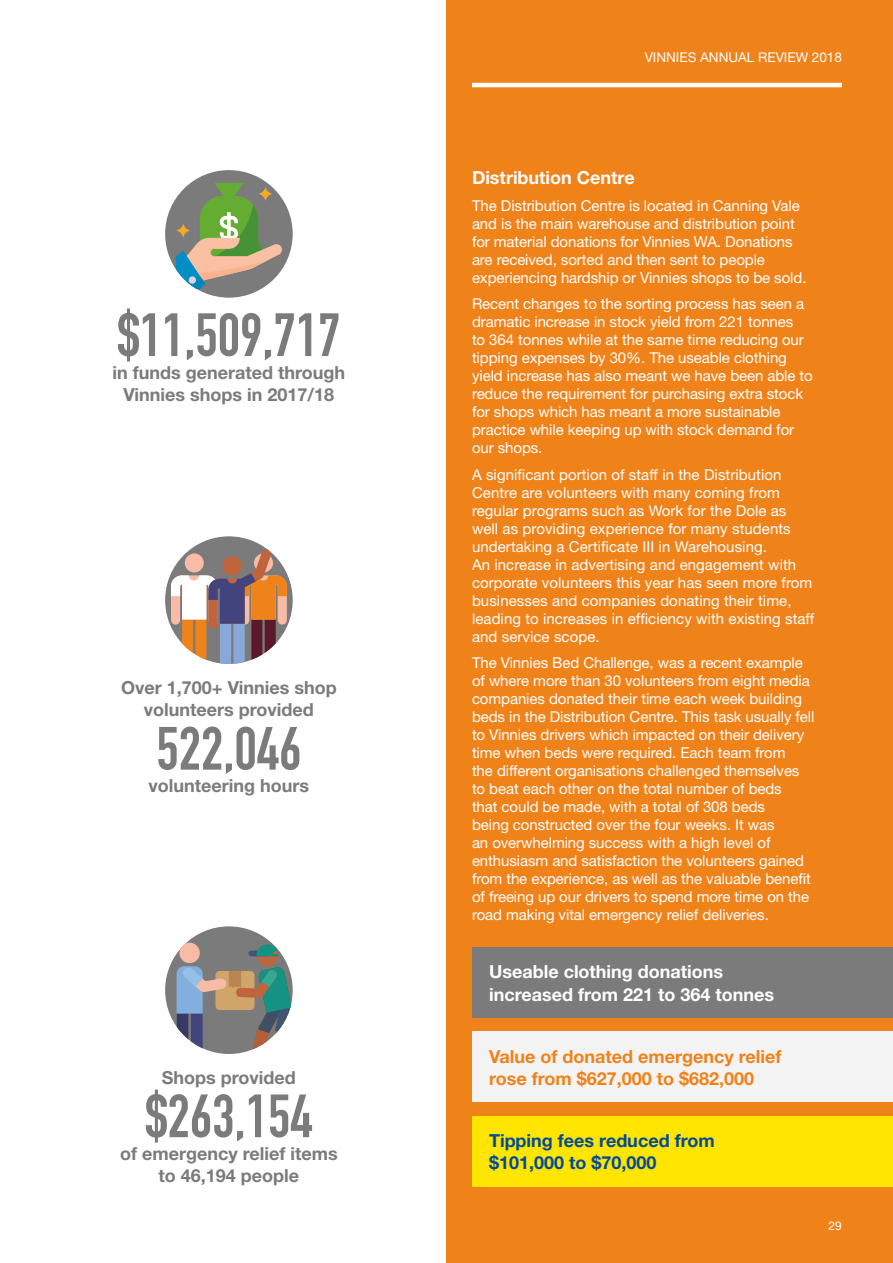
<style>
.page{position:relative;width:893px;height:1263px;background:#fff}
.page>*{position:absolute;margin:0;border:0;box-sizing:border-box;transform-origin:0 0}
.info_h1{font:700 60px "DIN Condensed";color:#7c7b7b}
.info_p{font:700 60px "DIN Condensed";color:#7c7b7b}
.info_p-2{font:700 18px/22.5px "Helvetica Neue";color:#7c7b7b;text-align:center}
.t1{font:700 18px/22.5px "Helvetica Neue";color:#fff}
.t2{font:700 18px/22.5px "Helvetica Neue";color:#f0821a}
.info_h1-2{font:700 18px/22.5px "Helvetica Neue";color:#7c7b7b;text-align:center}
.t3{font:700 18px/22.5px "Helvetica Neue";color:#004a9a}
.t4{font:15px/18px "Helvetica Neue";letter-spacing:-.005em;color:#fff}
.t5{font:13.5px "Helvetica Neue";color:#fff}
.Notes{font:12px "Helvetica Neue";color:#fff}
</style>
<div class="page">
<div style="left:446px;top:0;width:447px;height:1263px;background:#f0821a"></div>
<div style="left:165px;top:170px;width:128px;height:128px;background:#7c7b7b;border-radius:50%"></div>
<svg style="left:176px;top:183px;width:106px;height:106px"></svg>
<div style="left:189px;top:276px;width:7px;height:8px;background:#d9d7d7;border-radius:50%"></div>
<div style="left:165px;top:536px;width:128px;height:128px;background:#7c7b7b;border-radius:50%"></div>
<svg style="left:171px;top:549px;width:116px;height:115px"></svg>
<div style="left:223px;top:556px;width:19px;height:19px;background:#bf643d;border-radius:50%"></div>
<div style="left:165px;top:926px;width:128px;height:128px;background:#7c7b7b;border-radius:50%"></div>
<div style="left:257px;top:944px;width:21px;height:22px;background:#bf643d;border-radius:50%"></div>
<div style="left:248px;top:950px;width:21px;height:6px;background:#3e5873;border-radius:3px"></div>
<svg style="left:256px;top:943px;width:22px;height:13px"></svg>
<div style="left:179px;top:943px;width:21px;height:20px;background:#f8bba6;border-radius:50%"></div>
<svg style="left:177px;top:966px;width:116px;height:88px"></svg>
<div style="left:472px;top:1116px;width:421px;height:70px;background:#ffe500"></div>
<div style="left:472px;top:1031px;width:421px;height:71px;background:#f3f3f3"></div>
<div style="left:472px;top:947px;width:421px;height:71px;background:#7c7b7b"></div>
<hr style="left:472px;top:83px;width:370px;height:4px;background:#fff">
<p class="info_h1" style="left:117px;top:300px;width:225px">$11,509,717</p>
<p class="info_h1-2" style="left:113px;top:360px;width:234px">in funds generated through<br>Vinnies shops in 2017/18</p>
<p class="info_p-2" style="left:121px;top:675px;width:217px">Over 1,700+ Vinnies shop volunteers provided</p>
<p class="info_p" style="left:156px;top:713px;width:147px">522,046</p>
<p class="info_p-2" style="left:149px;top:774px;width:162px">volunteering hours</p>
<p class="info_p-2" style="left:162px;top:1065px;width:136px">Shops provided</p>
<p class="info_h1" style="left:145px;top:1081px;width:169px">$263,154</p>
<p class="info_p-2" style="left:120px;top:1141px;width:219px">of emergency relief items to 46,194 people</p>
<p class="t5" style="left:645px;top:49px;width:199px">VINNIES ANNUAL REVIEW 2018</p>
<h3 class="t1" style="left:472px;top:166px;width:164px">Distribution Centre</h3>
<p class="t4" style="left:472px;top:196px;width:336px">The Distribution Centre is located in Canning Vale and is the main warehouse and distribution point for material donations for Vinnies WA. Donations are received, sorted and then sent to people experiencing hardship or Vinnies shops to be sold.</p>
<p class="t4" style="left:472px;top:295px;width:342px">Recent changes to the sorting process has seen a dramatic increase in stock yield from 221 tonnes<br>to 364 tonnes while at the same time reducing our tipping expenses by 30%. The useable clothing yield increase has also meant we have been able to reduce the requirement for purchasing extra stock for shops which has meant a more sustainable practice while keeping up with stock demand for our shops.</p>
<p class="t4" style="left:472px;top:465px;width:344px">A significant portion of staff in the Distribution Centre are volunteers with many coming from regular programs such as Work for the Dole as well as providing experience for many students undertaking a Certificate III in Warehousing.<br>An increase in advertising and engagement with corporate volunteers this year has seen more from businesses and companies donating their time, leading to increases in efficiency with existing staff and service scope.</p>
<p class="t4" style="left:472px;top:654px;width:344px">The Vinnies Bed Challenge, was a recent example of where more than 30 volunteers from eight media companies donated their time each week building beds in the Distribution Centre. This task usually fell to Vinnies drivers which impacted on their delivery time when beds were required. Each team from<br>the different organisations challenged themselves to beat each other on the total number of beds<br>that could be made, with a total of 308 beds<br>being constructed over the four weeks. It was<br>an overwhelming success with a high level of enthusiasm and satisfaction the volunteers gained from the experience, as well as the valuable benefit of freeing up our drivers to spend more time on the road making vital emergency relief deliveries.</p>
<p class="t1" style="left:489px;top:960px;width:287px">Useable clothing donations increased from 221 to 364 tonnes</p>
<p class="t2" style="left:489px;top:1044px;width:294px">Value of donated emergency relief rose from $627,000 to $682,000</p>
<p class="t3" style="left:489px;top:1129px;width:227px">Tipping fees reduced from $101,000 to $70,000</p>
<p class="Notes" style="left:829px;top:1218px;width:15px">29</p>
</div>
